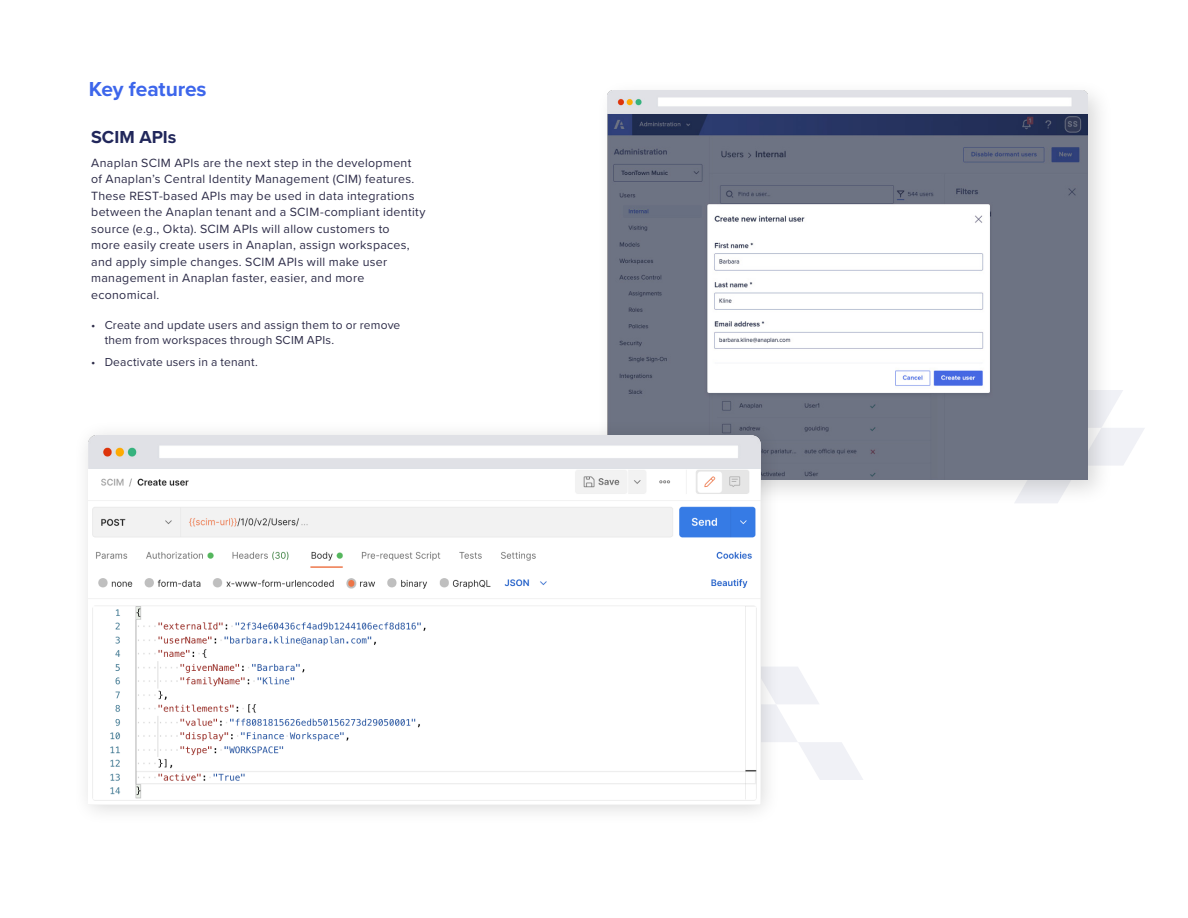
<style>
.page{position:relative;width:1188px;height:918px;background:#fff}
.page>*{position:absolute;margin:0;border:0;box-sizing:border-box;transform-origin:0 0}
.body_8pt_13{font:700 21px "Proxima Nova";letter-spacing:-.005em;color:#3d66eb}
.Body_Copy{font:700 18px "Proxima Nova";letter-spacing:.005em;color:#21275b}
.Body_Copy-2{font:12.3px/16.5px "Proxima Nova";letter-spacing:.025em;color:#2d2c48}
.t1{font:12px/15px "Proxima Nova";letter-spacing:.015em;color:#2d2c48}
</style>
<div class="page">
<svg style="left:781px;top:667px;width:82px;height:113px"></svg>
<svg style="left:1114px;top:390px;width:31px;height:75px"></svg>
<div style="left:596px;top:79px;width:518px;height:428px;background:#000;opacity:.15"></div>
<img style="left:608px;top:91px;width:479px;height:389px">
<div style="left:72px;top:419px;width:709px;height:407px;background:#000;opacity:.15"></div>
<img style="left:89px;top:468px;width:671px;height:337px">
<img style="left:89px;top:436px;width:671px;height:32px">
<p class="body_8pt_13" style="left:89px;top:73px;width:119px">Key features</p>
<p class="Body_Copy" style="left:91px;top:123px;width:87px">SCIM APIs</p>
<p class="Body_Copy-2" style="left:91px;top:154px;width:336px">Anaplan SCIM APIs are the next step in the development<br>of Anaplan’s Central Identity Management (CIM) features.<br>These REST-based APIs may be used in data integrations between the Anaplan tenant and a SCIM-compliant identity source (e.g., Okta). SCIM APIs will allow customers to<br>more easily create users in Anaplan, assign workspaces, and apply simple changes. SCIM APIs will make user management in Anaplan faster, easier, and more economical.</p>
<p class="t1" style="left:105px;top:316px;width:297px;text-indent:-14px">• Create and update users and assign them to or remove them from workspaces through SCIM APIs.</p>
<p class="t1" style="left:91px;top:354px;width:168px">• Deactivate users in a tenant.</p>
</div>
